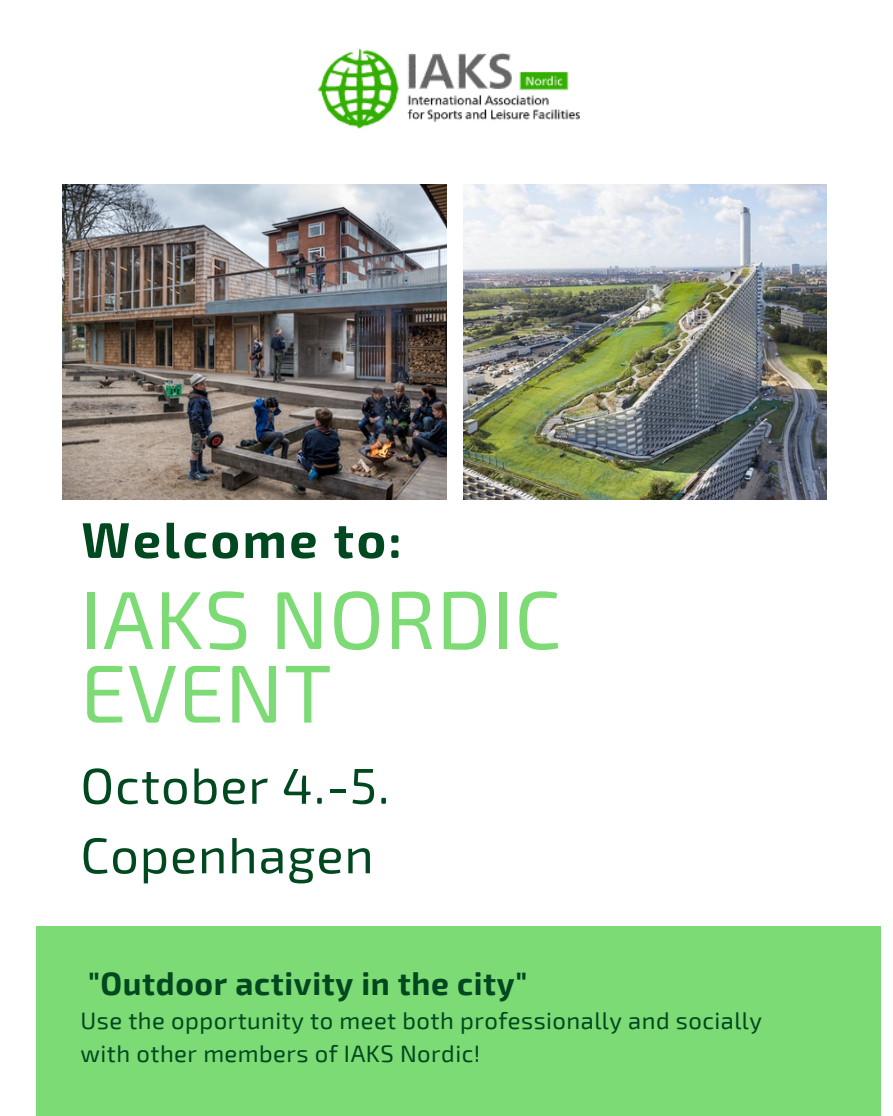
<style>
.page{position:relative;width:893px;height:1116px;background:#fff}
.page>*{position:absolute;margin:0;border:0;box-sizing:border-box;transform-origin:0 0}
.t1{font:82.2px/73.7px "Exo 2";letter-spacing:.01em;color:#7cdb74}
.t2{font:50.4px/69.6px "Exo 2";letter-spacing:.02em;color:#004820}
.t3{font:700 50.25px "Exo 2";letter-spacing:.05em;color:#004820}
.t4{font:700 31.65px "Exo 2";letter-spacing:.02em;color:#004820}
.t5{font:23.7px/32.8px "Exo 2";letter-spacing:.02em;color:#004820}
</style>
<div class="page">
<div style="left:36px;top:926px;width:844px;height:189px;background:#7cdb74"></div>
<img style="left:63px;top:185px;width:383px;height:315px">
<img style="left:463px;top:185px;width:363px;height:315px">
<img style="left:318px;top:48px;width:262px;height:81px">
<h3 class="t3" style="left:81px;top:507px;width:322px">Welcome to:</h3>
<h1 class="t1" style="left:80px;top:579px;width:482px">IAKS NORDIC<br>EVENT</h1>
<h2 class="t2" style="left:80px;top:749px;width:310px">October 4.-5.<br>Copenhagen</h2>
<h3 class="t4" style="left:88px;top:963px;width:440px">"Outdoor activity in the city"</h3>
<p class="t5" style="left:80px;top:1004px;width:683px">Use the opportunity to meet both professionally and socially with other members of IAKS Nordic!</p>
</div>
